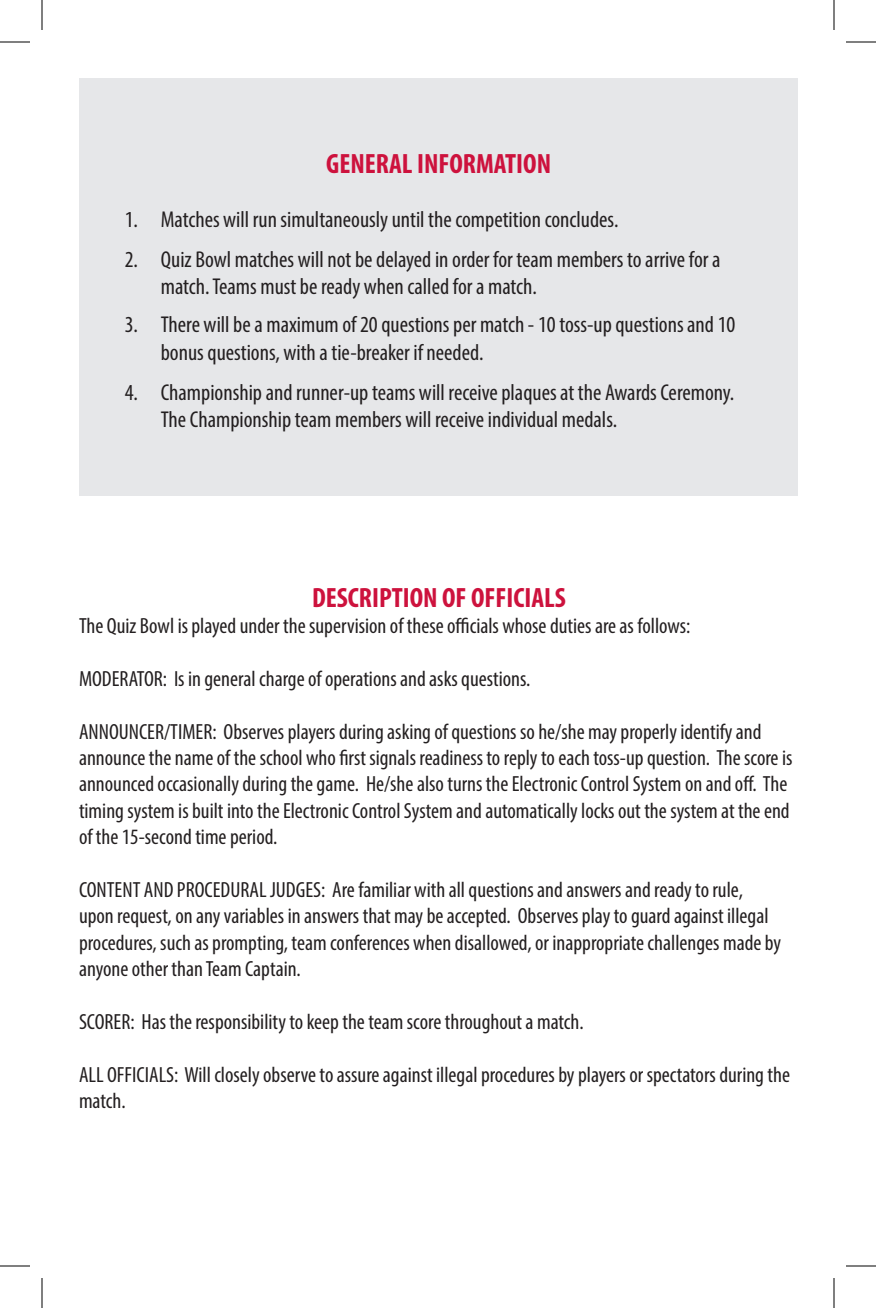
<style>
.page{position:relative;width:876px;height:1308px;background:#fff}
.page>*{position:absolute;margin:0;border:0;box-sizing:border-box;transform-origin:0 0}
.t1{font:700 condensed 28px "Myriad Pro";color:#cd123d}
.t2{font:condensed 23px/27.6px "Myriad Pro";color:#231f20}
.t3{font:condensed 22px/26.4px "Myriad Pro";color:#231f20}
</style>
<div class="page">
<div style="left:79px;top:78px;width:719px;height:418px;background:#e6e7e9"></div>
<hr style="left:0;top:42px;width:30px;height:1px;background:#000">
<hr style="left:846px;top:42px;width:30px;height:1px;background:#000">
<hr style="left:0;top:1266px;width:30px;height:1px;background:#000">
<hr style="left:846px;top:1266px;width:30px;height:1px;background:#000">
<hr style="left:42px;top:0;width:1px;height:30px;background:#000">
<hr style="left:42px;top:1278px;width:1px;height:30px;background:#000">
<hr style="left:834px;top:0;width:1px;height:30px;background:#000">
<hr style="left:834px;top:1278px;width:1px;height:30px;background:#000">
<p class="t1" style="left:326px;top:146px;width:226px">GENERAL INFORMATION</p>
<p class="t2" style="left:125px;top:205px;width:495px">1. Matches will run simultaneously until the competition concludes.</p>
<p class="t2" style="left:161px;top:245px;width:561px;text-indent:-36px">2. Quiz Bowl matches will not be delayed in order for team members to arrive for a match. Teams must be ready when called for a match.</p>
<p class="t2" style="left:161px;top:310px;width:576px;text-indent:-36px">3. There will be a maximum of 20 questions per match - 10 toss-up questions and 10 bonus questions, with a tie-breaker if needed.</p>
<p class="t2" style="left:161px;top:378px;width:575px;text-indent:-36px">4. Championship and runner-up teams will receive plaques at the Awards Ceremony.<br>The Championship team members will receive individual medals.</p>
<p class="t1" style="left:312px;top:580px;width:255px">DESCRIPTION OF OFFICIALS</p>
<p class="t3" style="left:79px;top:612px;width:613px">The Quiz Bowl is played under the supervision of these officials whose duties are as follows:</p>
<p class="t3" style="left:79px;top:665px;width:453px">MODERATOR: Is in general charge of operations and asks questions.</p>
<p class="t3" style="left:79px;top:718px;width:715px">ANNOUNCER/TIMER: Observes players during asking of questions so he/she may properly identify and announce the name of the school who first signals readiness to reply to each toss-up question. The score is announced occasionally during the game. He/she also turns the Electronic Control System on and off. The timing system is built into the Electronic Control System and automatically locks out the system at the end of the 15-second time period.</p>
<p class="t3" style="left:79px;top:876px;width:704px">CONTENT AND PROCEDURAL JUDGES: Are familiar with all questions and answers and ready to rule, upon request, on any variables in answers that may be accepted. Observes play to guard against illegal procedures, such as prompting, team conferences when disallowed, or inappropriate challenges made by anyone other than Team Captain.</p>
<p class="t3" style="left:79px;top:1008px;width:506px">SCORER: Has the responsibility to keep the team score throughout a match.</p>
<p class="t3" style="left:79px;top:1061px;width:713px">ALL OFFICIALS: Will closely observe to assure against illegal procedures by players or spectators during the match.</p>
</div>
